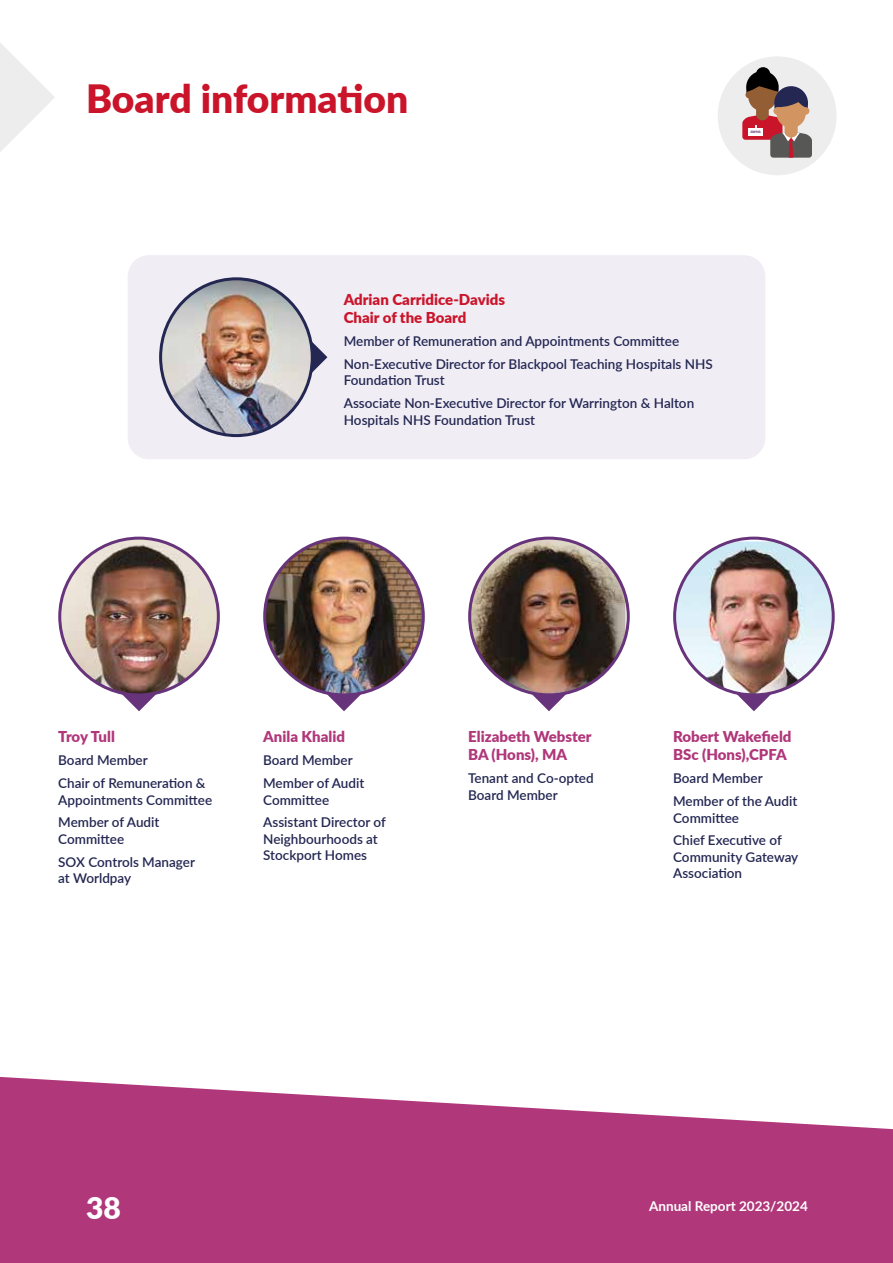
<style>
.page{position:relative;width:893px;height:1263px;background:#fff}
.page>*{position:absolute;margin:0;border:0;box-sizing:border-box;transform-origin:0 0}
.t1{font:900 39px "Lato";color:#ca142a}
.t2{font:900 30px "Lato";color:#fff}
.t3{font:900 15px/18px "Lato";color:#b0377a}
.t4{font:900 15px/18px "Lato";color:#ca142a}
.t5{font:600 13.5px/23px "Lato";color:#232752}
.t6{font:700 13.5px "Lato";color:#fff}
.t7{font:900 3.3px "Lato";color:#67337b}
</style>
<div class="page">
<div style="left:128px;top:255px;width:637px;height:204px;background:#f1edf5;border-radius:21px"></div>
<svg style="left:0;top:1077px;width:893px;height:186px;fill:#b0377a"></svg>
<div style="left:715px;top:54px;width:124px;height:123px;background:#ededed;border-radius:50%"></div>
<div style="left:713px;top:52px;width:128px;height:128px;border:4px solid #fff;border-radius:50%"></div>
<div style="left:756px;top:67px;width:14px;height:14px;background:#000;border-radius:50%"></div>
<svg style="left:742px;top:71px;width:70px;height:87px"></svg>
<svg style="left:123px;top:695px;width:33px;height:16px"></svg>
<svg style="left:737px;top:695px;width:33px;height:16px"></svg>
<svg style="left:328px;top:695px;width:32px;height:16px"></svg>
<svg style="left:532px;top:695px;width:33px;height:16px"></svg>
<img style="left:60px;top:538px;width:158px;height:157px">
<div style="left:58px;top:537px;width:162px;height:159px;border:3px solid #67337b;border-radius:50%"></div>
<img style="left:265px;top:538px;width:158px;height:157px">
<div style="left:263px;top:537px;width:162px;height:159px;border:3px solid #67337b;border-radius:50%"></div>
<img style="left:470px;top:538px;width:155px;height:157px">
<div style="left:468px;top:537px;width:162px;height:159px;border:3px solid #67337b;border-radius:50%"></div>
<img style="left:675px;top:541px;width:158px;height:154px">
<div style="left:673px;top:537px;width:162px;height:159px;border:3px solid #67337b;border-radius:50%"></div>
<svg style="left:312px;top:343px;width:15px;height:31px"></svg>
<img style="left:161px;top:280px;width:151px;height:156px">
<div style="left:159px;top:277px;width:155px;height:160px;border:3px solid #232752;border-radius:50%"></div>
<svg style="left:0;top:43px;width:55px;height:109px"></svg>
<h1 class="t1" style="left:86px;top:69px;width:324px">Board information</h1>
<p class="t7" style="left:750px;top:129px;width:12px">AWHA</p>
<p class="t4" style="left:344px;top:290px;width:163px">Adrian Carridice-Davids<br>Chair of the Board</p>
<p class="t5" style="left:344px;top:329px;width:371px">Member of Remuneration and Appointments Committee<br>Non-Executive Director for Blackpool Teaching Hospitals NHS</p>
<p class="t5" style="left:344px;top:368px;width:352px">Foundation Trust<br>Associate Non-Executive Director for Warrington &amp; Halton</p>
<p class="t5" style="left:344px;top:408px;width:193px">Hospitals NHS Foundation Trust</p>
<p class="t3" style="left:58px;top:727px;width:58px">Troy Tull</p>
<p class="t5" style="left:58px;top:748px;width:149px">Board Member<br>Chair of Remuneration &amp;</p>
<p class="t5" style="left:58px;top:787px;width:155px">Appointments Committee<br>Member of Audit</p>
<p class="t5" style="left:58px;top:827px;width:138px">Committee<br>SOX Controls Manager</p>
<p class="t5" style="left:58px;top:866px;width:74px">at Worldpay</p>
<p class="t3" style="left:263px;top:727px;width:83px">Anila Khalid</p>
<p class="t5" style="left:263px;top:748px;width:103px">Board Member<br>Member of Audit</p>
<p class="t5" style="left:263px;top:787px;width:124px">Committee<br>Assistant Director of</p>
<p class="t5" style="left:263px;top:830px;width:116px;line-height:16.5px">Neighbourhoods at<br>Stockport Homes</p>
<p class="t3" style="left:468px;top:727px;width:125px">Elizabeth Webster<br>BA (Hons), MA</p>
<p class="t5" style="left:468px;top:769px;width:127px;line-height:16.5px">Tenant and Co-opted<br>Board Member</p>
<p class="t3" style="left:673px;top:727px;width:120px">Robert Wakefield<br>BSc (Hons),CPFA</p>
<p class="t5" style="left:673px;top:766px;width:126px">Board Member<br>Member of the Audit</p>
<p class="t5" style="left:673px;top:805px;width:110px">Committee<br>Chief Executive of</p>
<p class="t5" style="left:673px;top:848px;width:127px;line-height:16.5px">Community Gateway<br>Association</p>
<h2 class="t2" style="left:86px;top:1185px;width:36px">38</h2>
<p class="t6" style="left:649px;top:1196px;width:160px">Annual Report 2023/2024</p>
</div>
